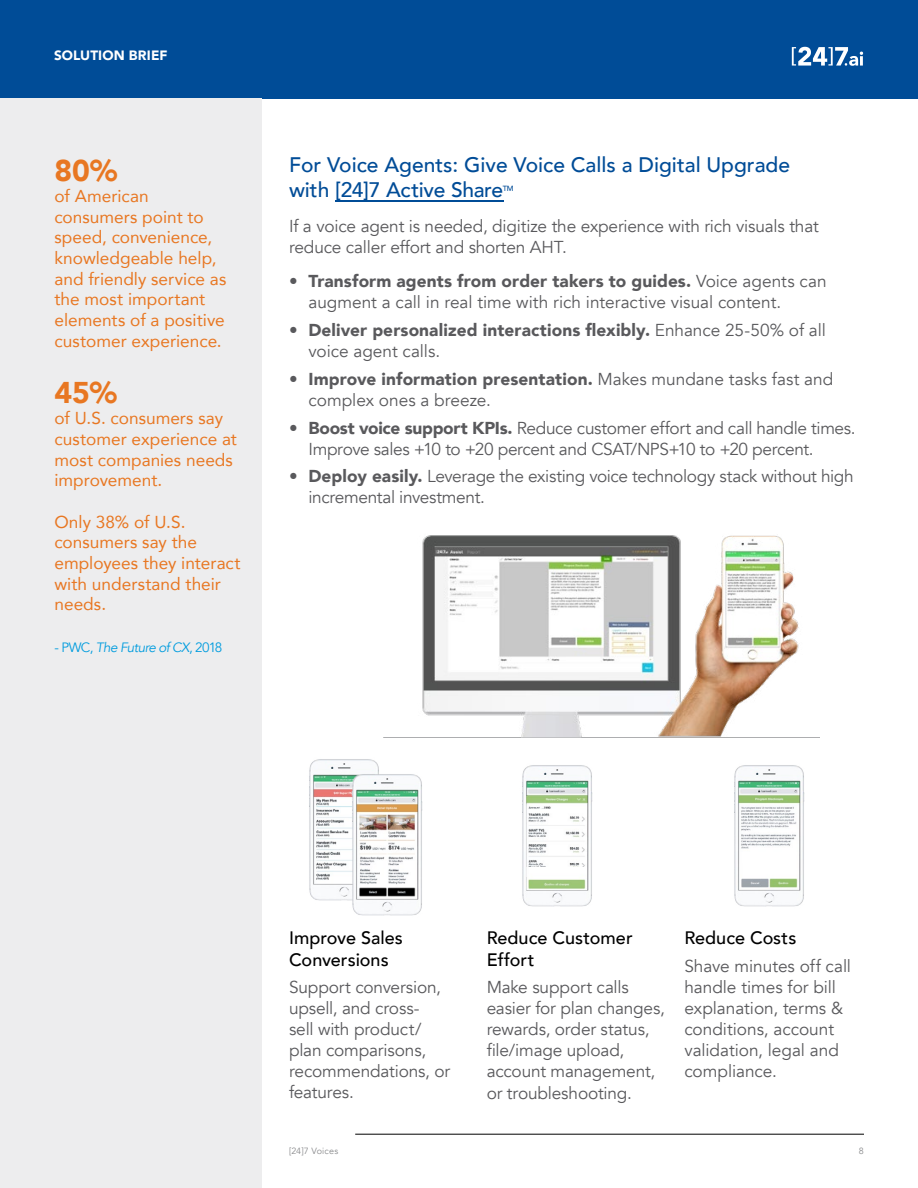
<style>
.page{position:relative;width:918px;height:1188px;background:#fff}
.page>*{position:absolute;margin:0;border:0;box-sizing:border-box;transform-origin:0 0}
.t1{font:900 30px "Avenir";color:#e87722}
.t2{font:500 21px/25.2px "Avenir";color:#004c97}
.t3{font:500 18px/21.6px "Avenir";color:#000}
.t4{font:17.25px/21px "Avenir";letter-spacing:-.01em;color:#59595c}
.t5{font:17.25px/20.7px "Avenir";color:#e87722}
.t6{font:900 17.25px/21px "Avenir";letter-spacing:.01em;color:#59595c}
.t7{font:italic 13.5px "Avenir";letter-spacing:-.04em;color:#009cde}
.t8{font:900 13.5px "Avenir";letter-spacing:.01em;color:#fff}
.t9{font:9px "Avenir";letter-spacing:.02em;color:#8a8b8d}
.t10{font:500 7.5px "Avenir";color:#004c97}
.s1{font-style:normal}
.s2{font-weight:900}
.s3{font-weight:400}
</style>
<div class="page">
<hr style="left:355px;top:1134px;width:509px;height:1px;background:#000">
<div style="left:0;top:0;width:918px;height:98px;background:#004c97"></div>
<svg style="left:792px;top:47px;width:71px;height:19px"></svg>
<div style="left:0;top:98px;width:262px;height:1090px;background:#ededee"></div>
<hr style="left:335px;top:200px;width:168px;height:2px;background:#004c97">
<img style="left:309px;top:759px;width:70px;height:142px">
<img style="left:323px;top:768px;width:100px;height:148px">
<img style="left:522px;top:765px;width:71px;height:142px">
<img style="left:526px;top:795px;width:61px;height:73px">
<img style="left:526px;top:868px;width:61px;height:21px">
<img style="left:734px;top:765px;width:71px;height:142px">
<img style="left:422px;top:535px;width:377px;height:202px">
<p class="t8" style="left:54px;top:44px;width:115px">SOLUTION BRIEF</p>
<h1 class="t1" style="left:54px;top:145px;width:64px">80%</h1>
<p class="t5" style="left:54px;top:185px;width:173px">of American consumers point to speed, convenience, knowledgeable help, and friendly service as the most important elements of a positive customer experience.</p>
<h1 class="t1" style="left:54px;top:367px;width:64px">45%</h1>
<p class="t5" style="left:54px;top:407px;width:184px">of U.S. consumers say customer experience at most companies needs improvement.</p>
<p class="t5" style="left:54px;top:511px;width:188px">Only 38% of U.S. consumers say the employees they interact with understand their needs.</p>
<p class="t7" style="left:54px;top:640px;width:170px"><span class="s1">- PWC,</span> The Future of CX<span class="s1">, 2018</span></p>
<p class="t2" style="left:289px;top:151px;width:503px">For Voice Agents: Give Voice Calls a Digital Upgrade with [24]7 Active Share</p>
<p class="t10" style="left:503px;top:182px;width:12px">TM</p>
<p class="t4" style="left:289px;top:215px;width:531px">If a voice agent is needed, digitize the experience with rich visuals that reduce caller effort and shorten AHT.</p>
<p class="t4" style="left:309px;top:271px;width:520px;text-indent:-19px"><span class="s2">• Transform agents from order takers to guides.</span> Voice agents can augment a call in real time with rich interactive visual content.</p>
<p class="t6" style="left:309px;top:319px;width:519px;text-indent:-19px">• Deliver personalized interactions flexibly. <span class="s3">Enhance 25-50% of all voice agent calls.</span></p>
<p class="t4" style="left:309px;top:369px;width:526px;text-indent:-19px"><span class="s2">• Improve information presentation.</span> Makes mundane tasks fast and complex ones a breeze.</p>
<p class="t4" style="left:309px;top:418px;width:549px;text-indent:-19px"><span class="s2">• Boost voice support KPIs.</span> Reduce customer effort and call handle times.<br>Improve sales +10 to +20 percent and CSAT/NPS+10 to +20 percent.</p>
<p class="t4" style="left:309px;top:466px;width:547px;text-indent:-19px"><span class="s2">• Deploy easily.</span> Leverage the existing voice technology stack without high incremental investment.</p>
<p class="t3" style="left:289px;top:926px;width:115px">Improve Sales<br>Conversions</p>
<p class="t4" style="left:289px;top:977px;width:163px">Support conversion, upsell, and cross-<br>sell with product/ plan comparisons, recommendations, or features.</p>
<p class="t9" style="left:289px;top:1146px;width:51px">[24]7 Voices</p>
<p class="t3" style="left:487px;top:926px;width:147px">Reduce Customer<br>Effort</p>
<p class="t4" style="left:487px;top:977px;width:180px">Make support calls easier for plan changes, rewards, order status, file/image upload, account management, or troubleshooting.</p>
<p class="t3" style="left:684px;top:926px;width:114px">Reduce Costs</p>
<p class="t4" style="left:684px;top:956px;width:168px">Shave minutes off call handle times for bill explanation, terms &amp; conditions, account validation, legal and compliance.</p>
<p class="t9" style="left:859px;top:1146px;width:7px">8</p>
</div>
